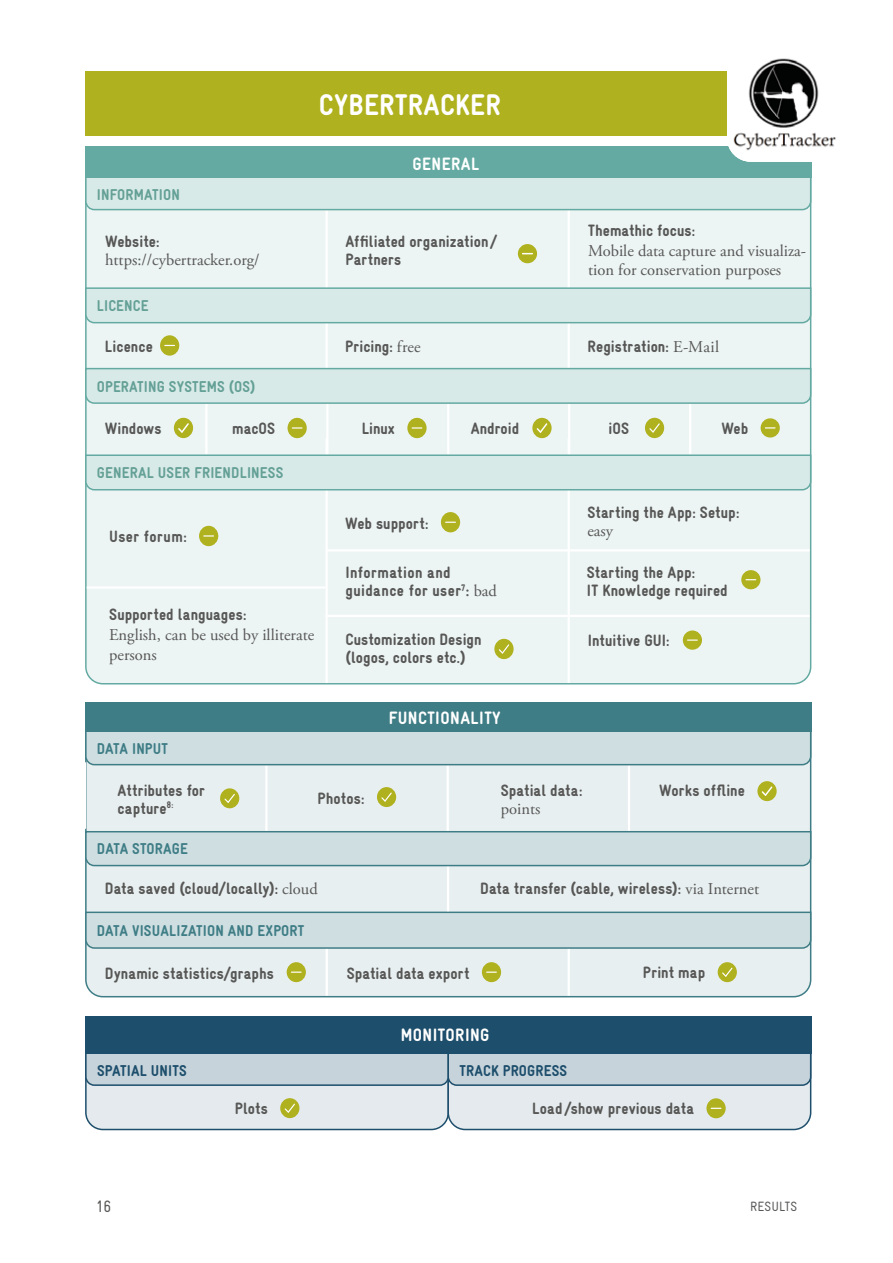
<style>
.page{position:relative;width:893px;height:1263px;background:#fff}
.page>*{position:absolute;margin:0;border:0;box-sizing:border-box;transform-origin:0 0}
.t1{font:900 30px "Gravur Condensed Pro";letter-spacing:.01em;color:#fff}
.t2{font:900 18px "Gravur Condensed Pro";letter-spacing:.025em;color:#fff}
.t3{font:900 16.5px/18px "Gravur Condensed Pro";letter-spacing:.005em;color:#575756}
.t4{font:16.5px/19.8px "Adobe Garamond Pro";color:#575756}
.t5{font:900 16.5px/18px "Gravur Condensed Pro";letter-spacing:.025em;color:#575756}
.t6{font:16.5px "Gravur Condensed Pro";color:#575756}
.t7{font:900 15.75px "Gravur Condensed Pro";letter-spacing:.01em;color:#64a096}
.t8{font:900 15.75px "Gravur Condensed Pro";letter-spacing:.01em;color:#3f7d86}
.t9{font:900 15.75px "Gravur Condensed Pro";letter-spacing:.01em;color:#1d4e6c}
.t10{font:13.5px "Gravur Condensed Pro";color:#575756}
.s1{font-family:"Adobe Garamond Pro";font-weight:400}
.s2{font-family:"Adobe Garamond Pro";font-weight:600}
</style>
<div class="page">
<div style="left:86px;top:150px;width:725px;height:534px;background:#ecf5f4;border-radius:17px"></div>
<hr style="left:325px;top:210px;width:3px;height:105px;background:#fff">
<hr style="left:325px;top:314px;width:3px;height:54px;background:#fff">
<hr style="left:325px;top:438px;width:3px;height:245px;background:#fff">
<hr style="left:568px;top:438px;width:2px;height:245px;background:#fff">
<hr style="left:87px;top:586px;width:239px;height:3px;background:#fff">
<hr style="left:327px;top:549px;width:483px;height:2px;background:#fff">
<hr style="left:326px;top:615px;width:484px;height:2px;background:#fff">
<hr style="left:568px;top:314px;width:2px;height:54px;background:#fff">
<hr style="left:205px;top:404px;width:3px;height:50px;background:#fff">
<hr style="left:326px;top:404px;width:2px;height:50px;background:#fff">
<hr style="left:447px;top:404px;width:2px;height:50px;background:#fff">
<hr style="left:568px;top:404px;width:2px;height:50px;background:#fff">
<hr style="left:689px;top:404px;width:2px;height:50px;background:#fff">
<hr style="left:568px;top:206px;width:2px;height:108px;background:#fff">
<svg style="left:85px;top:176px;width:727px;height:35px"></svg>
<svg style="left:85px;top:287px;width:727px;height:37px"></svg>
<svg style="left:85px;top:367px;width:727px;height:38px"></svg>
<svg style="left:85px;top:454px;width:727px;height:37px"></svg>
<div style="left:85px;top:71px;width:665px;height:65px;background:#b0b11e"></div>
<div style="left:86px;top:709px;width:725px;height:288px;background:#e8eff0;border-radius:17px"></div>
<hr style="left:265px;top:765px;width:3px;height:67px;background:#fff">
<hr style="left:447px;top:765px;width:2px;height:67px;background:#fff">
<hr style="left:447px;top:859px;width:2px;height:71px;background:#fff">
<hr style="left:326px;top:930px;width:2px;height:65px;background:#fff">
<hr style="left:568px;top:928px;width:2px;height:67px;background:#fff">
<hr style="left:628px;top:765px;width:2px;height:67px;background:#fff">
<svg style="left:757px;top:781px;width:20px;height:20px"></svg>
<svg style="left:85px;top:729px;width:727px;height:37px"></svg>
<svg style="left:85px;top:830px;width:727px;height:37px"></svg>
<svg style="left:85px;top:911px;width:727px;height:38px"></svg>
<div style="left:85px;top:702px;width:726px;height:30px;background:#3f7d86"></div>
<div style="left:86px;top:1030px;width:362px;height:99px;background:#e4eaed;border-radius:17px"></div>
<div style="left:85px;top:1029px;width:364px;height:101px;border:2px solid #1d4e6c;border-radius:17px"></div>
<div style="left:448px;top:1032px;width:363px;height:97px;background:#e4eaed;border-radius:17px"></div>
<div style="left:447px;top:1032px;width:364px;height:98px;border:2px solid #1d4e6c;border-radius:17px"></div>
<svg style="left:85px;top:1048px;width:727px;height:39px"></svg>
<div style="left:85px;top:1016px;width:726px;height:37px;background:#1d4e6c"></div>
<svg style="left:760px;top:785px;width:14px;height:12px"></svg>
<svg style="left:706px;top:1098px;width:20px;height:20px"></svg>
<div style="left:287px;top:962px;width:19px;height:20px;background:#b0b11e;border-radius:50%"></div>
<svg style="left:291px;top:971px;width:10px;height:2px"></svg>
<div style="left:482px;top:962px;width:19px;height:20px;background:#b0b11e;border-radius:50%"></div>
<svg style="left:487px;top:971px;width:9px;height:2px"></svg>
<div style="left:280px;top:1098px;width:19px;height:20px;background:#b0b11e;border-radius:50%"></div>
<svg style="left:284px;top:1103px;width:11px;height:10px"></svg>
<div style="left:377px;top:787px;width:19px;height:20px;background:#b0b11e;border-radius:50%"></div>
<svg style="left:381px;top:792px;width:11px;height:10px"></svg>
<div style="left:220px;top:788px;width:19px;height:20px;background:#b0b11e;border-radius:50%"></div>
<svg style="left:224px;top:793px;width:11px;height:10px"></svg>
<div style="left:741px;top:570px;width:19px;height:19px;background:#b0b11e;border-radius:50%"></div>
<div style="left:683px;top:630px;width:19px;height:20px;background:#b0b11e;border-radius:50%"></div>
<svg style="left:688px;top:639px;width:9px;height:2px"></svg>
<div style="left:85px;top:146px;width:726px;height:32px;background:#64aaa2"></div>
<div style="left:645px;top:418px;width:19px;height:20px;background:#b0b11e;border-radius:50%"></div>
<svg style="left:649px;top:423px;width:11px;height:10px"></svg>
<div style="left:761px;top:418px;width:19px;height:19px;background:#b0b11e;border-radius:50%"></div>
<div style="left:407px;top:418px;width:20px;height:20px;background:#b0b11e;border-radius:50%"></div>
<svg style="left:412px;top:427px;width:10px;height:2px"></svg>
<div style="left:288px;top:418px;width:19px;height:20px;background:#b0b11e;border-radius:50%"></div>
<svg style="left:292px;top:427px;width:10px;height:2px"></svg>
<svg style="left:160px;top:335px;width:19px;height:21px"></svg>
<div style="left:199px;top:526px;width:19px;height:20px;background:#b0b11e;border-radius:50%"></div>
<svg style="left:204px;top:535px;width:9px;height:2px"></svg>
<div style="left:441px;top:512px;width:19px;height:20px;background:#b0b11e;border-radius:50%"></div>
<svg style="left:532px;top:418px;width:20px;height:20px"></svg>
<svg style="left:535px;top:422px;width:14px;height:12px"></svg>
<div style="left:174px;top:418px;width:19px;height:20px;background:#b0b11e;border-radius:50%"></div>
<svg style="left:178px;top:423px;width:11px;height:10px"></svg>
<svg style="left:518px;top:244px;width:19px;height:19px"></svg>
<div style="left:718px;top:962px;width:19px;height:20px;background:#b0b11e;border-radius:50%"></div>
<svg style="left:722px;top:967px;width:11px;height:10px"></svg>
<div style="left:494px;top:639px;width:20px;height:20px;background:#b0b11e;border-radius:50%"></div>
<svg style="left:498px;top:644px;width:11px;height:10px"></svg>
<img style="left:727px;top:58px;width:109px;height:104px">
<h1 class="t1" style="left:319px;top:88px;width:183px">CYBERTRACKER</h1>
<p class="t7" style="left:97px;top:185px;width:84px">INFORMATION</p>
<p class="t3" style="left:105px;top:233px;width:56px">Website:</p>
<p class="t4" style="left:105px;top:251px;width:156px">https://cybertracker.org/</p>
<p class="t7" style="left:97px;top:297px;width:53px">LICENCE</p>
<p class="t3" style="left:105px;top:337px;width:49px">Licence</p>
<p class="t7" style="left:97px;top:377px;width:160px">OPERATING SYSTEMS (OS)</p>
<p class="t2" style="left:412px;top:153px;width:68px">GENERAL</p>
<p class="t3" style="left:345px;top:233px;width:153px">Affiliated organization /<br>Partners</p>
<p class="t3" style="left:588px;top:221px;width:109px">Themathic focus:</p>
<p class="t4" style="left:588px;top:241px;width:220px">Mobile data capture and visualiza&shy;tion for conservation purposes</p>
<p class="t3" style="left:345px;top:338px;width:77px">Pricing: <span class="s1">free</span></p>
<p class="t3" style="left:588px;top:338px;width:133px">Registration: <span class="s1">E-Mail</span></p>
<p class="t3" style="left:105px;top:419px;width:58px">Windows</p>
<p class="t3" style="left:471px;top:419px;width:50px">Android</p>
<p class="t3" style="left:232px;top:419px;width:44px">macOS</p>
<p class="t3" style="left:362px;top:419px;width:35px">Linux</p>
<p class="t3" style="left:609px;top:419px;width:22px">iOS</p>
<p class="t3" style="left:721px;top:419px;width:28px">Web</p>
<p class="t7" style="left:97px;top:464px;width:188px">GENERAL USER FRIENDLINESS</p>
<p class="t5" style="left:109px;top:528px;width:79px">User forum:</p>
<p class="t3" style="left:109px;top:606px;width:139px">Supported languages:</p>
<p class="t4" style="left:109px;top:625px;width:207px">English, can be used by illiterate persons</p>
<p class="t8" style="left:97px;top:739px;width:73px">DATA INPUT</p>
<p class="t3" style="left:345px;top:514px;width:85px">Web support:</p>
<p class="t5" style="left:345px;top:564px;width:153px">Information and guidance for user<sup>7</sup><span class="s2">:</span> <span class="s1">bad</span></p>
<p class="t3" style="left:345px;top:631px;width:138px">Customization Design (logos, colors etc.)</p>
<p class="t2" style="left:389px;top:708px;width:113px">FUNCTIONALITY</p>
<p class="t3" style="left:587px;top:504px;width:154px">Starting the App: Setup:</p>
<p class="t4" style="left:587px;top:522px;width:27px">easy</p>
<p class="t3" style="left:587px;top:564px;width:142px">Starting the App:<br>IT Knowledge required</p>
<p class="t3" style="left:588px;top:632px;width:83px">Intuitive GUI:</p>
<p class="t3" style="left:118px;top:781px;width:89px">Attributes for capture<sup>8:</sup></p>
<p class="t8" style="left:97px;top:840px;width:92px">DATA STORAGE</p>
<p class="t3" style="left:318px;top:790px;width:48px">Photos:</p>
<p class="t3" style="left:105px;top:880px;width:214px">Data saved (cloud/locally): <span class="s1">cloud</span></p>
<p class="t8" style="left:97px;top:921px;width:209px">DATA VISUALIZATION AND EXPORT</p>
<p class="t3" style="left:105px;top:964px;width:170px">Dynamic statistics/graphs</p>
<p class="t3" style="left:347px;top:964px;width:124px">Spatial data export</p>
<p class="t3" style="left:501px;top:782px;width:83px">Spatial data:</p>
<p class="t4" style="left:501px;top:799px;width:41px">points</p>
<p class="t3" style="left:659px;top:781px;width:87px">Works offline</p>
<p class="t3" style="left:480px;top:880px;width:280px">Data transfer (cable, wireless): <span class="s1">via Internet</span></p>
<p class="t3" style="left:643px;top:963px;width:64px">Print map</p>
<p class="t2" style="left:401px;top:1025px;width:90px">MONITORING</p>
<p class="t9" style="left:97px;top:1062px;width:91px">SPATIAL UNITS</p>
<p class="t9" style="left:459px;top:1062px;width:109px">TRACK PROGRESS</p>
<p class="t3" style="left:235px;top:1100px;width:35px">Plots</p>
<p class="t3" style="left:532px;top:1099px;width:164px">Load /show previous data</p>
<p class="t6" style="left:96px;top:1197px;width:17px">16</p>
<p class="t10" style="left:750px;top:1199px;width:15px">RESULTS</p>
</div>
